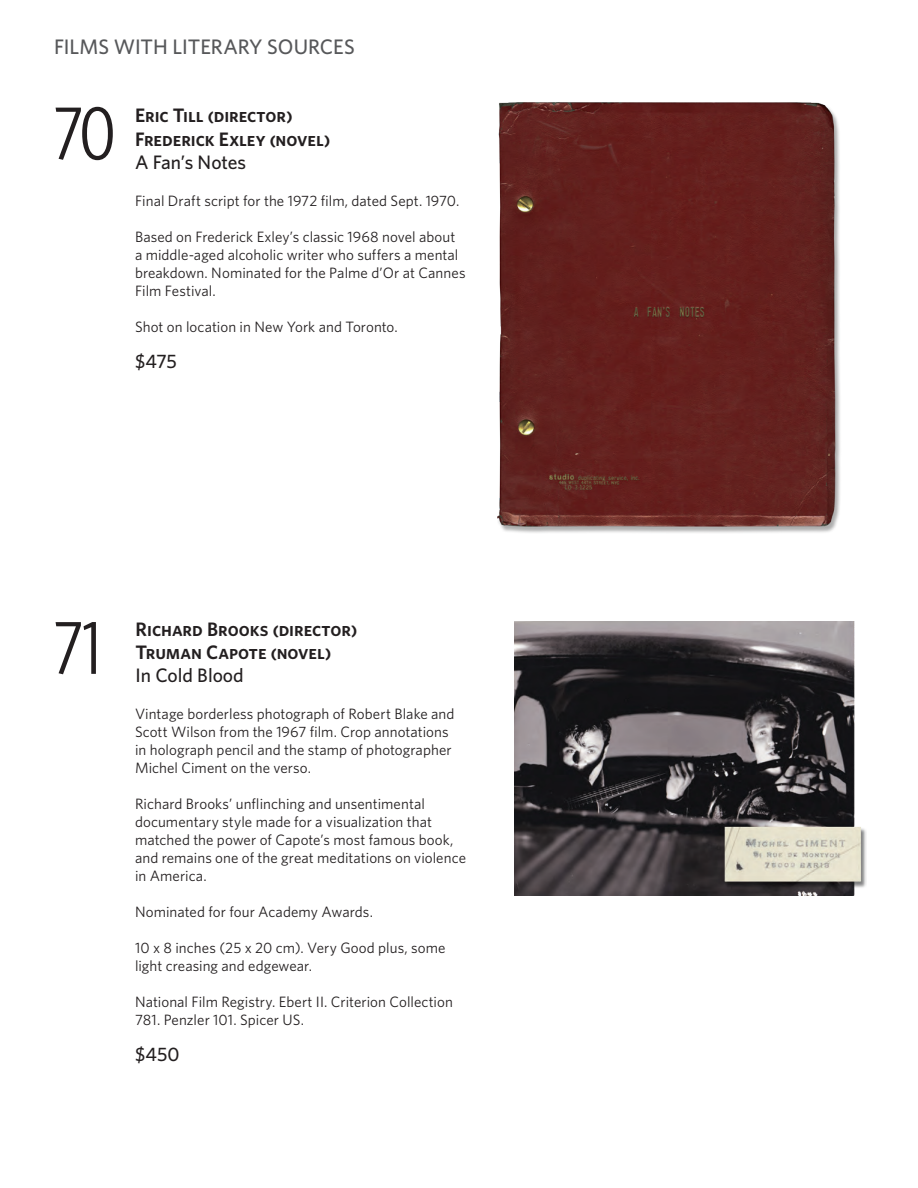
<style>
.page{position:relative;width:918px;height:1188px;background:#fff}
.page>*{position:absolute;margin:0;border:0;box-sizing:border-box;transform-origin:0 0}
.numbers{font:condensed 75px "Whitney HTF";color:#231f20}
.t1{font:500 21px "Whitney HTF";letter-spacing:-.005em;color:#57585a}
.author{font:19.5px "Whitney HTF Semi Bold SC";color:#231f20}
.price{font:500 19.5px "Whitney HTF";letter-spacing:-.005em;color:#231f20}
.body_copy{font:15px/18px "Whitney HTF";letter-spacing:.005em;color:#231f20}
</style>
<div class="page">
<img style="left:514px;top:621px;width:353px;height:275px">
<img style="left:497px;top:102px;width:343px;height:431px">
<p class="t1" style="left:54px;top:34px;width:302px">FILMS WITH LITERARY SOURCES</p>
<p class="numbers" style="left:54px;top:91px;width:63px">70</p>
<p class="author" style="left:135px;top:104px;width:159px">Eric Till (director)</p>
<p class="author" style="left:135px;top:127px;width:197px">Frederick Exley (novel)</p>
<p class="price" style="left:135px;top:150px;width:113px">A Fan’s Notes</p>
<p class="body_copy" style="left:135px;top:191px;width:326px">Final Draft script for the 1972 film, dated Sept. 1970.</p>
<p class="body_copy" style="left:135px;top:227px;width:332px">Based on Frederick Exley’s classic 1968 novel about a middle-aged alcoholic writer who suffers a mental breakdown. Nominated for the Palme d’Or at Cannes Film Festival.</p>
<p class="body_copy" style="left:135px;top:317px;width:264px">Shot on location in New York and Toronto.</p>
<p class="price" style="left:135px;top:349px;width:43px">$475</p>
<p class="numbers" style="left:54px;top:606px;width:49px">71</p>
<p class="author" style="left:136px;top:617px;width:223px">Richard Brooks (director)</p>
<p class="author" style="left:136px;top:640px;width:197px">Truman Capote (novel)</p>
<p class="price" style="left:136px;top:664px;width:110px">In Cold Blood</p>
<p class="body_copy" style="left:135px;top:705px;width:321px">Vintage borderless photograph of Robert Blake and Scott Wilson from the 1967 film. Crop annotations in holograph pencil and the stamp of photographer Michel Ciment on the verso.</p>
<p class="body_copy" style="left:135px;top:795px;width:333px">Richard Brooks’ unflinching and unsentimental documentary style made for a visualization that matched the power of Capote’s most famous book, and remains one of the great meditations on violence in America.</p>
<p class="body_copy" style="left:135px;top:903px;width:239px">Nominated for four Academy Awards.</p>
<p class="body_copy" style="left:135px;top:939px;width:312px">10 x 8 inches (25 x 20 cm). Very Good plus, some light creasing and edgewear.</p>
<p class="body_copy" style="left:135px;top:993px;width:319px">National Film Registry. Ebert II. Criterion Collection<br>781. Penzler 101. Spicer US.</p>
<p class="price" style="left:135px;top:1043px;width:46px">$450</p>
</div>
